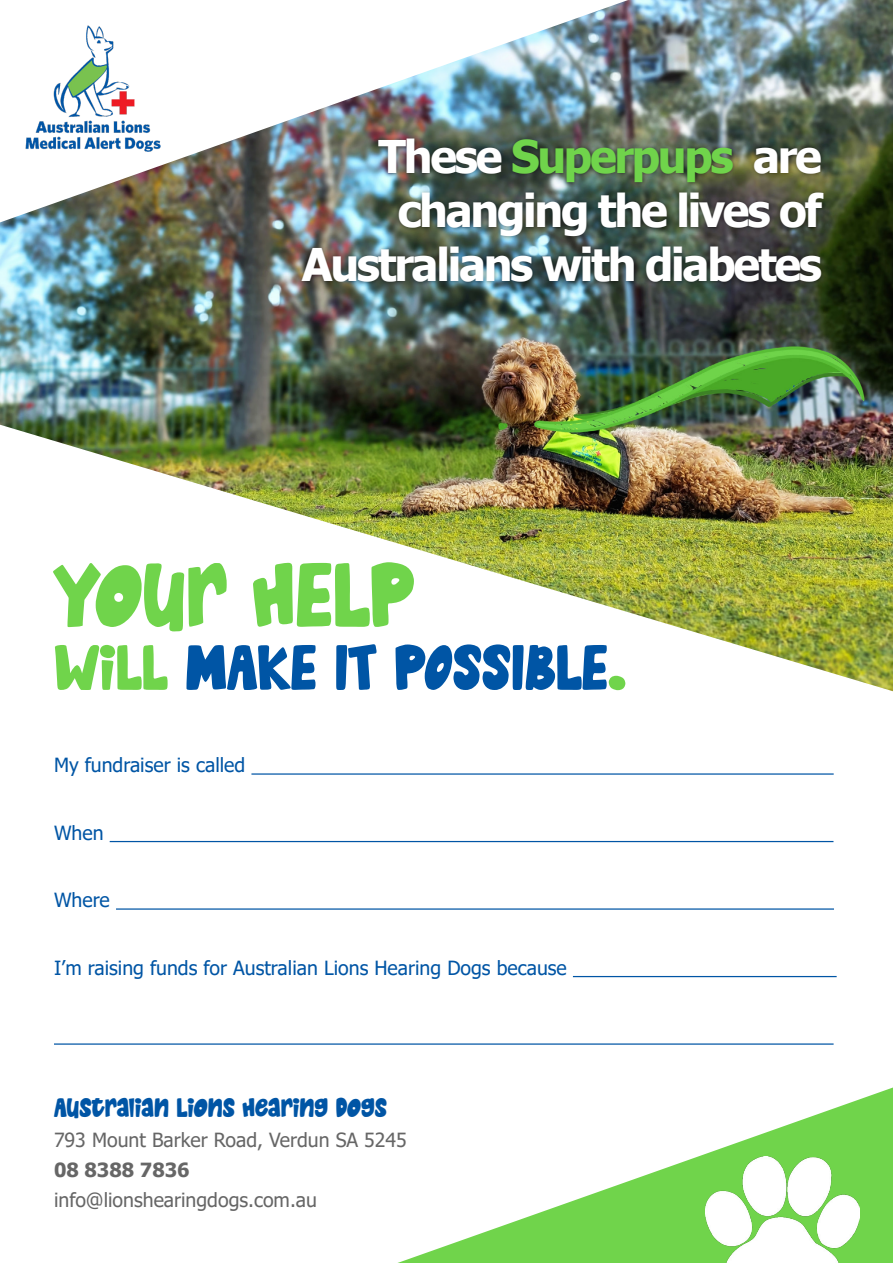
<style>
.page{position:relative;width:893px;height:1263px;background:#fff}
.page>*{position:absolute;margin:0;border:0;box-sizing:border-box;transform-origin:0 0}
.t1{font:91.8px "Little Paws";color:#70d44b}
.t2{font:64.5px "Little Paws";color:#0055a5}
.t3{font:700 45px/54px "Tahoma";letter-spacing:-.05em;color:#fff;text-align:right}
.t4{font:27px "Little Paws";color:#0055a5}
.t5{font:19.5px "Tahoma";color:#0055a5}
.t6{font:19.5px "Tahoma";color:#666}
.t7{font:700 19.5px "Tahoma";color:#666}
.s1{color:#70d44b}
.s2{font-size:90px;color:#70d44b}
</style>
<div class="page">
<img style="left:0;top:0;width:893px;height:691px">
<img style="left:0;top:0;width:628px;height:222px">
<svg style="left:398px;top:1087px;width:495px;height:176px"></svg>
<img style="left:25px;top:25px;width:136px;height:127px">
<hr style="left:251px;top:773px;width:583px;height:2px;background:#0055a5">
<hr style="left:110px;top:841px;width:723px;height:1px;background:#0055a5">
<hr style="left:116px;top:908px;width:718px;height:2px;background:#0055a5">
<hr style="left:573px;top:976px;width:264px;height:1px;background:#0055a5">
<hr style="left:54px;top:1043px;width:780px;height:2px;background:#0055a5">
<img style="left:706px;top:1156px;width:154px;height:107px">
<div style="left:297px;top:135px;width:532px;height:152px;background:#000;opacity:.55"></div>
<h3 class="t3" style="left:302px;top:131px;width:522px">These <span class="s1">Superpups</span> are changing the lives of<br>Australians with diabetes</h3>
<h1 class="t1" style="left:54px;top:541px;width:361px">YOUR HELP</h1>
<h2 class="t2" style="left:54px;top:629px;width:574px"><span class="s1">WILL</span> MAKE IT POSSIBLE<span class="s2">.</span></h2>
<p class="t5" style="left:54px;top:752px;width:193px">My fundraiser is called</p>
<p class="t5" style="left:54px;top:820px;width:51px">When</p>
<p class="t5" style="left:54px;top:887px;width:57px">Where</p>
<p class="t5" style="left:54px;top:955px;width:514px">I’m raising funds for Australian Lions Hearing Dogs because</p>
<h3 class="t4" style="left:54px;top:1092px;width:334px">AUSTRALIAN LIONS HEARING DOGS</h3>
<p class="t6" style="left:54px;top:1127px;width:354px">793 Mount Barker Road, Verdun SA 5245</p>
<p class="t7" style="left:54px;top:1156px;width:137px">08 8388 7836</p>
<p class="t6" style="left:54px;top:1187px;width:265px">info@lionshearingdogs.com.au</p>
</div>
